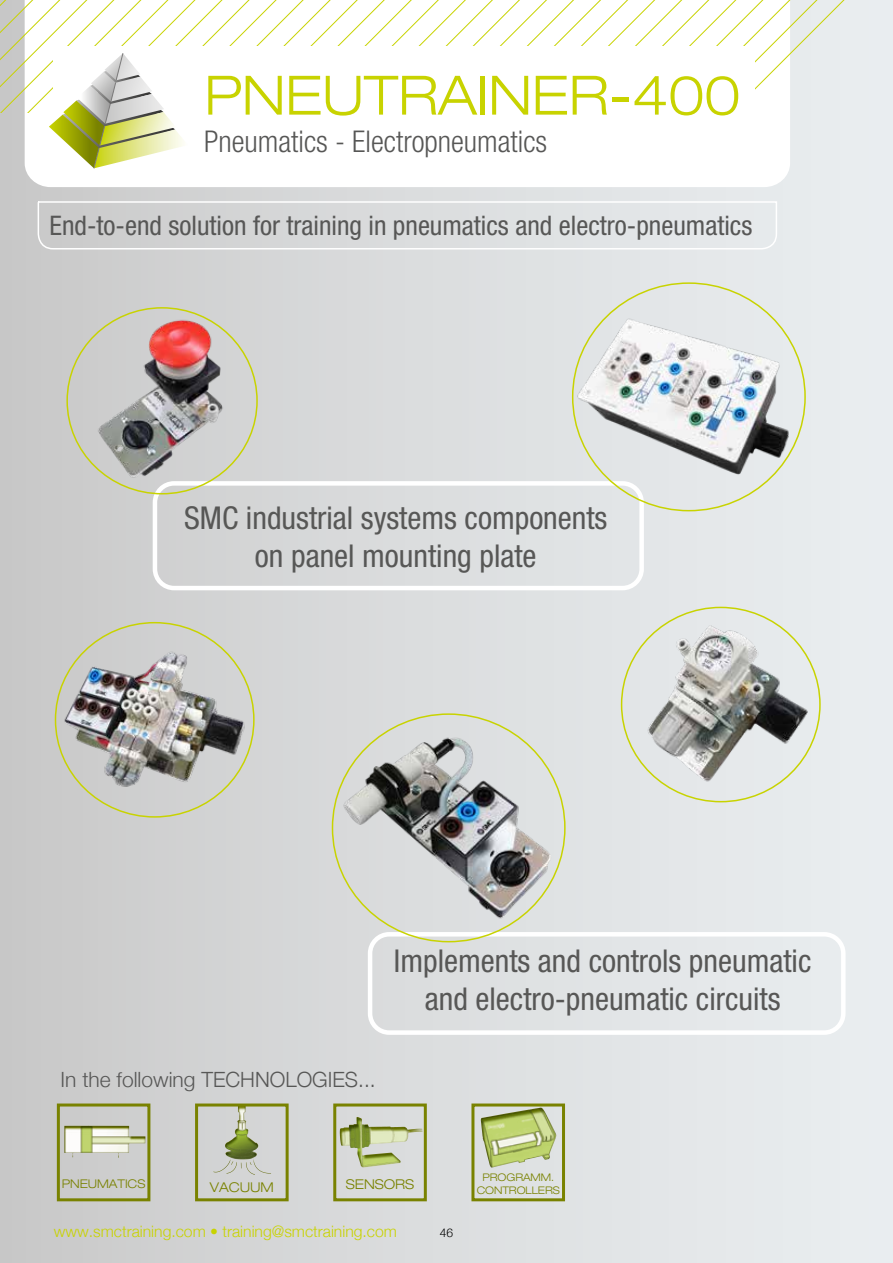
<style>
.page{position:relative;width:893px;height:1263px;background:#fff}
.page>*{position:absolute;margin:0;border:0;box-sizing:border-box;transform-origin:0 0}
.t1{font:300 expanded 54.3px "Helvetica Neue";letter-spacing:-.005em;color:#c8d300}
.t2{font:condensed 31.5px/37.8px "Helvetica Neue";color:#575756;text-align:center}
.t3{font:300 condensed 30px "Helvetica Neue";color:#575756}
.t4{font:condensed 27px "Helvetica Neue";color:#575756}
.t5{font:300 21px "Helvetica Neue";color:#575756}
.t6{font:300 15.75px "Helvetica Neue";color:#c8d300}
.t7{font:300 expanded 13.5px "Helvetica Neue";letter-spacing:-.005em;color:#798200}
.t8{font:300 expanded 12px "Helvetica Neue";letter-spacing:-.005em;color:#798200}
.t9{font:300 12px "Helvetica Neue";color:#000}
.t10{font:300 expanded 10.5px/12.6px "Helvetica Neue";letter-spacing:-.005em;color:#798200;text-align:center}
</style>
<div class="page">
<div style="left:0;top:0;width:893px;height:1263px;background:linear-gradient(to right,#cacac9,#ecf0f2)"></div>
<div style="left:875px;top:180px;width:18px;height:1020px;background:#e9edf0"></div>
<svg style="left:25px;top:113px;width:765px;height:74px"></svg>
<svg style="left:0;top:0;width:865px;height:113px"></svg>
<div style="left:53px;top:46px;width:702px;height:109px;background:#fff"></div>
<svg style="left:49px;top:52px;width:139px;height:117px"></svg>
<svg style="left:37px;top:200px;width:741px;height:50px;background:#dbddde"></svg>
<svg style="left:61px;top:1123px;width:85px;height:36px"></svg>
<div style="left:57px;top:1103px;width:93px;height:98px;border:3px solid #798200"></div>
<svg style="left:212px;top:1107px;width:60px;height:69px;background:#bfc4b4"></svg>
<div style="left:195px;top:1103px;width:94px;height:98px;border:3px solid #798200"></div>
<svg style="left:337px;top:1113px;width:86px;height:57px;background:#c5cbaf"></svg>
<div style="left:333px;top:1103px;width:94px;height:98px;border:3px solid #798200"></div>
<svg style="left:477px;top:1107px;width:82px;height:63px;background:#c1cc97"></svg>
<div style="left:471px;top:1103px;width:94px;height:98px;border:3px solid #798200"></div>
<div style="left:368px;top:932px;width:477px;height:103px;border:4px solid #fff;border-radius:19px"></div>
<div style="left:153px;top:481px;width:491px;height:109px;border:4px solid #fff;border-radius:19px"></div>
<img style="left:87px;top:308px;width:159px;height:182px">
<img style="left:573px;top:308px;width:232px;height:178px">
<img style="left:628px;top:611px;width:192px;height:191px">
<img style="left:334px;top:729px;width:229px;height:198px">
<img style="left:55px;top:640px;width:199px;height:164px">
<h1 class="t1" style="left:204px;top:63px;width:538px">PNEUTRAINER-400</h1>
<p class="t3" style="left:204px;top:124px;width:345px">Pneumatics - Electropneumatics</p>
<p class="t4" style="left:50px;top:210px;width:704px">End-to-end solution for training in pneumatics and electro-pneumatics</p>
<p class="t2" style="left:184px;top:499px;width:425px">SMC industrial systems components on panel mounting plate</p>
<p class="t2" style="left:394px;top:941px;width:419px">Implements and controls pneumatic and electro-pneumatic circuits</p>
<p class="t5" style="left:61px;top:1066px;width:317px">In the following TECHNOLOGIES...</p>
<p class="t8" style="left:62px;top:1177px;width:85px">PNEUMATICS</p>
<p class="t7" style="left:210px;top:1179px;width:65px">VACUUM</p>
<p class="t7" style="left:346px;top:1176px;width:70px">SENSORS</p>
<p class="t10" style="left:477px;top:1171px;width:85px">PROGRAMM.<br>CONTROLLERS</p>
<p class="t6" style="left:54px;top:1221px;width:345px">www.smctraining.com • training@smctraining.com</p>
<p class="t9" style="left:440px;top:1225px;width:15px">46</p>
</div>
